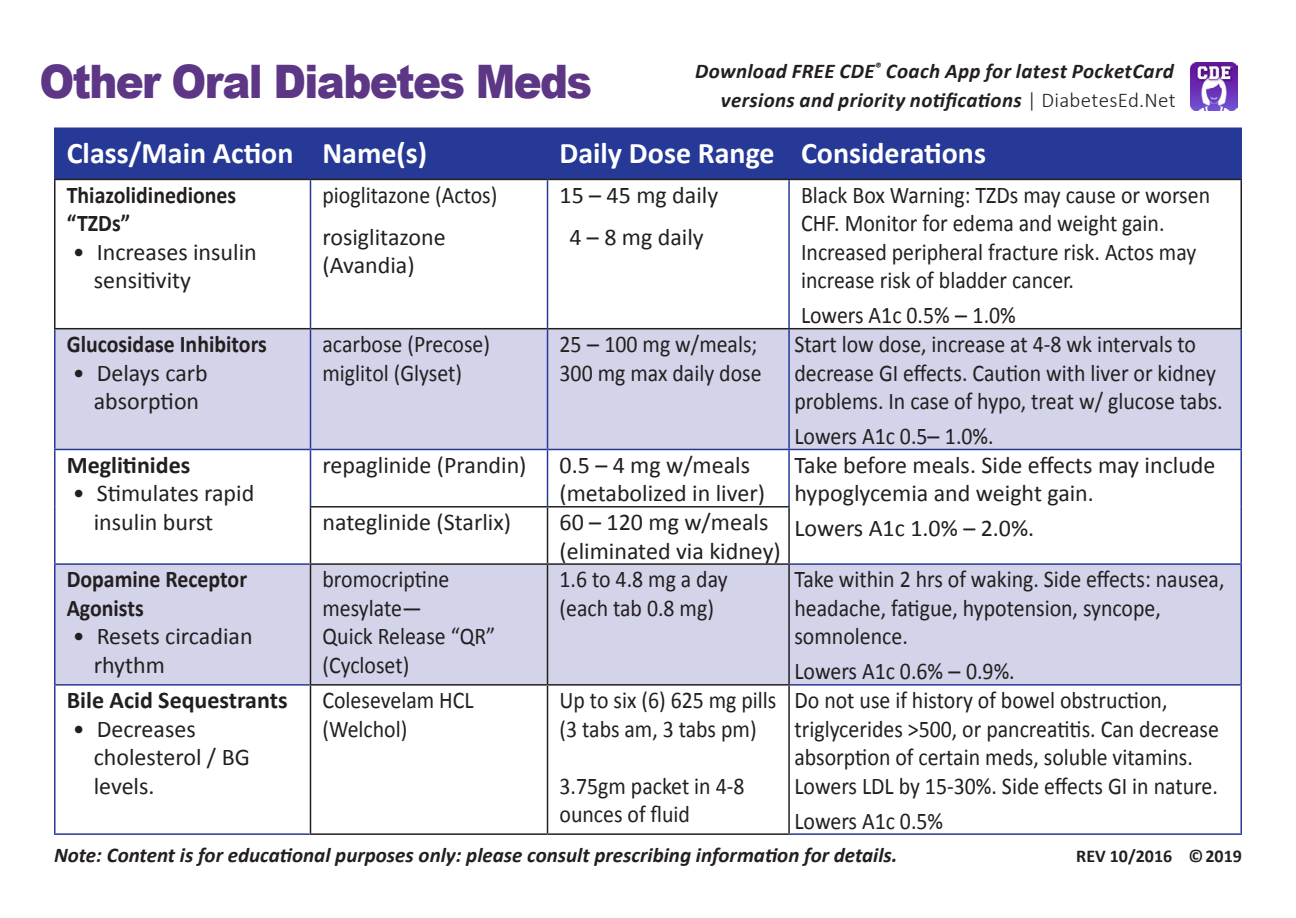
<style>
.page{position:relative;width:1296px;height:918px;background:#fff}
.page>*{position:absolute;margin:0;border:0;box-sizing:border-box;transform-origin:0 0}
.t1{font:900 46.2px "Arial";letter-spacing:-.04em;color:#5d3685;scale:.91 1}
.t2{font:700 30px "Calibri";color:#fff}
.Bulleted_List{font:24px/28.5px "Calibri";color:#231f20;scale:.91 1}
.Bulleted_List-2{font:24px/28.5px "Calibri";color:#231f20}
.Bulleted_List-3{font:700 24px/28.5px "Calibri";color:#231f20;scale:.91 1}
.Bulleted_List-4{font:700 24px "Calibri";color:#231f20}
.t3{font:italic 700 21px/28.8px "Calibri";color:#231f20;text-align:right}
.t4{font:700 18px "Calibri";color:#231f20}
.s1{font-weight:300;font-style:normal}
</style>
<div class="page">
<div style="left:56px;top:129px;width:1184px;height:50px;background:#263996"></div>
<div style="left:56px;top:329px;width:1184px;height:120px;background:#d3d3e9"></div>
<div style="left:56px;top:565px;width:1184px;height:119px;background:#d3d3e9"></div>
<hr style="left:54px;top:179px;width:256px;height:1px;background:#231f20">
<hr style="left:54px;top:180px;width:2px;height:148px;background:#231f20">
<hr style="left:310px;top:179px;width:238px;height:1px;background:#231f20">
<hr style="left:548px;top:179px;width:241px;height:1px;background:#231f20">
<hr style="left:789px;top:179px;width:453px;height:1px;background:#231f20">
<hr style="left:1240px;top:180px;width:2px;height:148px;background:#231f20">
<hr style="left:54px;top:328px;width:256px;height:1px;background:#231f20">
<hr style="left:310px;top:328px;width:238px;height:1px;background:#231f20">
<hr style="left:548px;top:328px;width:241px;height:1px;background:#231f20">
<hr style="left:789px;top:328px;width:453px;height:1px;background:#231f20">
<hr style="left:310px;top:506px;width:238px;height:2px;background:#231f20">
<hr style="left:310px;top:508px;width:1px;height:55px;background:#231f20">
<hr style="left:310px;top:563px;width:238px;height:2px;background:#231f20">
<hr style="left:310px;top:565px;width:1px;height:119px;background:#231f20">
<hr style="left:310px;top:684px;width:238px;height:2px;background:#231f20">
<hr style="left:310px;top:686px;width:1px;height:147px;background:#231f20">
<hr style="left:310px;top:833px;width:238px;height:2px;background:#231f20">
<hr style="left:548px;top:506px;width:242px;height:2px;background:#231f20">
<hr style="left:547px;top:508px;width:1px;height:55px;background:#231f20">
<hr style="left:788px;top:508px;width:2px;height:55px;background:#231f20">
<hr style="left:548px;top:563px;width:242px;height:2px;background:#231f20">
<hr style="left:547px;top:565px;width:1px;height:119px;background:#231f20">
<hr style="left:788px;top:565px;width:2px;height:119px;background:#231f20">
<hr style="left:548px;top:684px;width:242px;height:2px;background:#231f20">
<hr style="left:547px;top:686px;width:1px;height:147px;background:#231f20">
<hr style="left:788px;top:686px;width:2px;height:147px;background:#231f20">
<hr style="left:548px;top:833px;width:242px;height:2px;background:#231f20">
<hr style="left:54px;top:128px;width:256px;height:1px;background:#263996">
<hr style="left:789px;top:128px;width:453px;height:1px;background:#263996">
<hr style="left:54px;top:129px;width:2px;height:50px;background:#263996">
<hr style="left:310px;top:128px;width:238px;height:1px;background:#263996">
<hr style="left:548px;top:128px;width:241px;height:1px;background:#263996">
<hr style="left:310px;top:129px;width:1px;height:50px;background:#263996">
<hr style="left:547px;top:129px;width:1px;height:50px;background:#263996">
<hr style="left:788px;top:129px;width:2px;height:50px;background:#263996">
<hr style="left:1240px;top:129px;width:2px;height:50px;background:#263996">
<hr style="left:54px;top:329px;width:2px;height:120px;background:#263996">
<hr style="left:54px;top:450px;width:2px;height:57px;background:#263996">
<hr style="left:54px;top:507px;width:2px;height:56px;background:#263996">
<hr style="left:54px;top:565px;width:2px;height:119px;background:#263996">
<hr style="left:54px;top:686px;width:2px;height:147px;background:#263996">
<hr style="left:789px;top:449px;width:453px;height:1px;background:#263996">
<hr style="left:790px;top:563px;width:452px;height:2px;background:#263996">
<hr style="left:790px;top:684px;width:452px;height:2px;background:#263996">
<hr style="left:790px;top:833px;width:452px;height:2px;background:#263996">
<hr style="left:310px;top:329px;width:1px;height:120px;background:#263996">
<hr style="left:547px;top:329px;width:1px;height:120px;background:#263996">
<hr style="left:788px;top:329px;width:2px;height:120px;background:#263996">
<hr style="left:1240px;top:329px;width:2px;height:120px;background:#263996">
<hr style="left:310px;top:450px;width:1px;height:56px;background:#263996">
<hr style="left:547px;top:450px;width:1px;height:56px;background:#263996">
<hr style="left:788px;top:450px;width:2px;height:56px;background:#263996">
<hr style="left:1240px;top:450px;width:2px;height:57px;background:#263996">
<hr style="left:1240px;top:507px;width:2px;height:56px;background:#263996">
<hr style="left:1240px;top:565px;width:2px;height:119px;background:#263996">
<hr style="left:1240px;top:686px;width:2px;height:147px;background:#263996">
<hr style="left:54px;top:449px;width:256px;height:1px;background:#263996">
<hr style="left:54px;top:563px;width:256px;height:2px;background:#263996">
<hr style="left:54px;top:684px;width:256px;height:2px;background:#263996">
<hr style="left:54px;top:833px;width:256px;height:2px;background:#263996">
<hr style="left:310px;top:180px;width:1px;height:148px;background:#263996">
<hr style="left:310px;top:449px;width:238px;height:1px;background:#263996">
<hr style="left:547px;top:180px;width:1px;height:148px;background:#263996">
<hr style="left:788px;top:180px;width:2px;height:148px;background:#263996">
<hr style="left:548px;top:449px;width:241px;height:1px;background:#263996">
<img style="left:1190px;top:63px;width:48px;height:47px">
<p class="t1" style="left:39px;top:48px;width:609px">Other Oral Diabetes Meds</p>
<p class="t3" style="left:695px;top:57px;width:482px">Download FREE CDE<sup>®</sup> Coach App for latest PocketCard versions and priority notifications <span class="s1">| DiabetesEd.Net</span></p>
<p class="t2" style="left:67px;top:134px;width:228px">Class/Main Action</p>
<p class="t2" style="left:322px;top:134px;width:106px">Name(s)</p>
<p class="t2" style="left:560px;top:134px;width:217px">Daily Dose Range</p>
<p class="t2" style="left:801px;top:134px;width:186px">Considerations</p>
<p class="Bulleted_List-3" style="left:67px;top:181px;width:188px">Thiazolidinediones</p>
<p class="Bulleted_List-3" style="left:67px;top:209px;width:71px">“TZDs”</p>
<p class="Bulleted_List-2" style="left:94px;top:238px;width:165px;text-indent:-21px">• Increases insulin sensitivity</p>
<p class="Bulleted_List" style="left:323px;top:181px;width:194px">pioglitazone (Actos)</p>
<p class="Bulleted_List-2" style="left:323px;top:223px;width:125px">rosiglitazone (Avandia)</p>
<p class="Bulleted_List-2" style="left:560px;top:181px;width:160px">15 – 45 mg daily</p>
<p class="Bulleted_List-2" style="left:569px;top:223px;width:136px">4 – 8 mg daily</p>
<p class="Bulleted_List" style="left:801px;top:181px;width:451px">Black Box Warning: TZDs may cause or worsen CHF. Monitor for edema and weight gain.<br>Increased peripheral fracture risk. Actos may increase risk of bladder cancer.</p>
<p class="Bulleted_List" style="left:801px;top:301px;width:238px">Lowers A1c 0.5% – 1.0%</p>
<p class="Bulleted_List-3" style="left:67px;top:330px;width:221px">Glucosidase Inhibitors</p>
<p class="Bulleted_List-2" style="left:73px;top:358px;width:137px;text-align:center">• Delays carb absorption</p>
<p class="Bulleted_List-4" style="left:67px;top:450px;width:125px">Meglitinides</p>
<p class="Bulleted_List-2" style="left:94px;top:479px;width:162px;text-indent:-21px">• Stimulates rapid insulin burst</p>
<p class="Bulleted_List-3" style="left:67px;top:565px;width:200px">Dopamine Receptor<br>Agonists</p>
<p class="Bulleted_List-2" style="left:94px;top:622px;width:160px;text-indent:-21px">• Resets circadian rhythm</p>
<p class="Bulleted_List-4" style="left:67px;top:685px;width:222px">Bile Acid Sequestrants</p>
<p class="Bulleted_List-2" style="left:94px;top:715px;width:158px;text-indent:-21px">• Decreases cholesterol / BG levels.</p>
<p class="Bulleted_List" style="left:323px;top:330px;width:186px">acarbose (Precose)</p>
<p class="Bulleted_List" style="left:323px;top:358px;width:155px">miglitol (Glyset)</p>
<p class="Bulleted_List" style="left:560px;top:330px;width:219px">25 – 100 mg w/meals;</p>
<p class="Bulleted_List" style="left:560px;top:358px;width:224px">300 mg max daily dose</p>
<p class="Bulleted_List-2" style="left:323px;top:451px;width:206px">repaglinide (Prandin)</p>
<p class="Bulleted_List-2" style="left:560px;top:451px;width:192px">0.5 – 4 mg w/meals</p>
<p class="Bulleted_List-2" style="left:560px;top:479px;width:207px">(metabolized in liver)</p>
<p class="Bulleted_List" style="left:794px;top:330px;width:472px">Start low dose, increase at 4-8 wk intervals to decrease GI effects. Caution with liver or kidney problems. In case of hypo, treat w/ glucose tabs.</p>
<p class="Bulleted_List" style="left:794px;top:422px;width:221px">Lowers A1c 0.5– 1.0%.</p>
<p class="Bulleted_List-2" style="left:794px;top:451px;width:423px">Take before meals. Side effects may include hypoglycemia and weight gain.</p>
<p class="Bulleted_List-2" style="left:560px;top:508px;width:210px">60 – 120 mg w/meals</p>
<p class="Bulleted_List-2" style="left:560px;top:537px;width:223px">(eliminated via kidney)</p>
<p class="Bulleted_List-2" style="left:323px;top:508px;width:190px">nateglinide (Starlix)</p>
<p class="Bulleted_List-2" style="left:794px;top:514px;width:241px">Lowers A1c 1.0% – 2.0%.</p>
<p class="Bulleted_List" style="left:323px;top:565px;width:141px">bromocriptine mesylate—</p>
<p class="Bulleted_List" style="left:323px;top:622px;width:191px">Quick Release “QR” (Cycloset)</p>
<p class="Bulleted_List" style="left:323px;top:686px;width:168px">Colesevelam HCL</p>
<p class="Bulleted_List" style="left:323px;top:715px;width:95px">(Welchol)</p>
<p class="Bulleted_List" style="left:560px;top:565px;width:186px">1.6 to 4.8 mg a day</p>
<p class="Bulleted_List" style="left:560px;top:594px;width:171px">(each tab 0.8 mg)</p>
<p class="Bulleted_List" style="left:560px;top:686px;width:240px">Up to six (6) 625 mg pills</p>
<p class="Bulleted_List" style="left:560px;top:715px;width:218px">(3 tabs am, 3 tabs pm)</p>
<p class="Bulleted_List" style="left:560px;top:772px;width:205px">3.75gm packet in 4-8 ounces of fluid</p>
<p class="Bulleted_List" style="left:794px;top:565px;width:474px">Take within 2 hrs of waking. Side effects: nausea, headache, fatigue, hypotension, syncope, somnolence.</p>
<p class="Bulleted_List" style="left:794px;top:657px;width:244px">Lowers A1c 0.6% – 0.9%.</p>
<p class="Bulleted_List" style="left:794px;top:686px;width:468px">Do not use if history of bowel obstruction, triglycerides &gt;500, or pancreatitis. Can decrease absorption of certain meds, soluble vitamins.<br>Lowers LDL by 15-30%. Side effects GI in nature.</p>
<p class="Bulleted_List" style="left:794px;top:807px;width:165px">Lowers A1c 0.5%</p>
<p class="t3" style="left:54px;top:840px;width:845px">Note: Content is for educational purposes only: please consult prescribing information for details.</p>
<p class="t4" style="left:1076px;top:844px;width:167px">REV 10/2016 ©2019</p>
</div>
